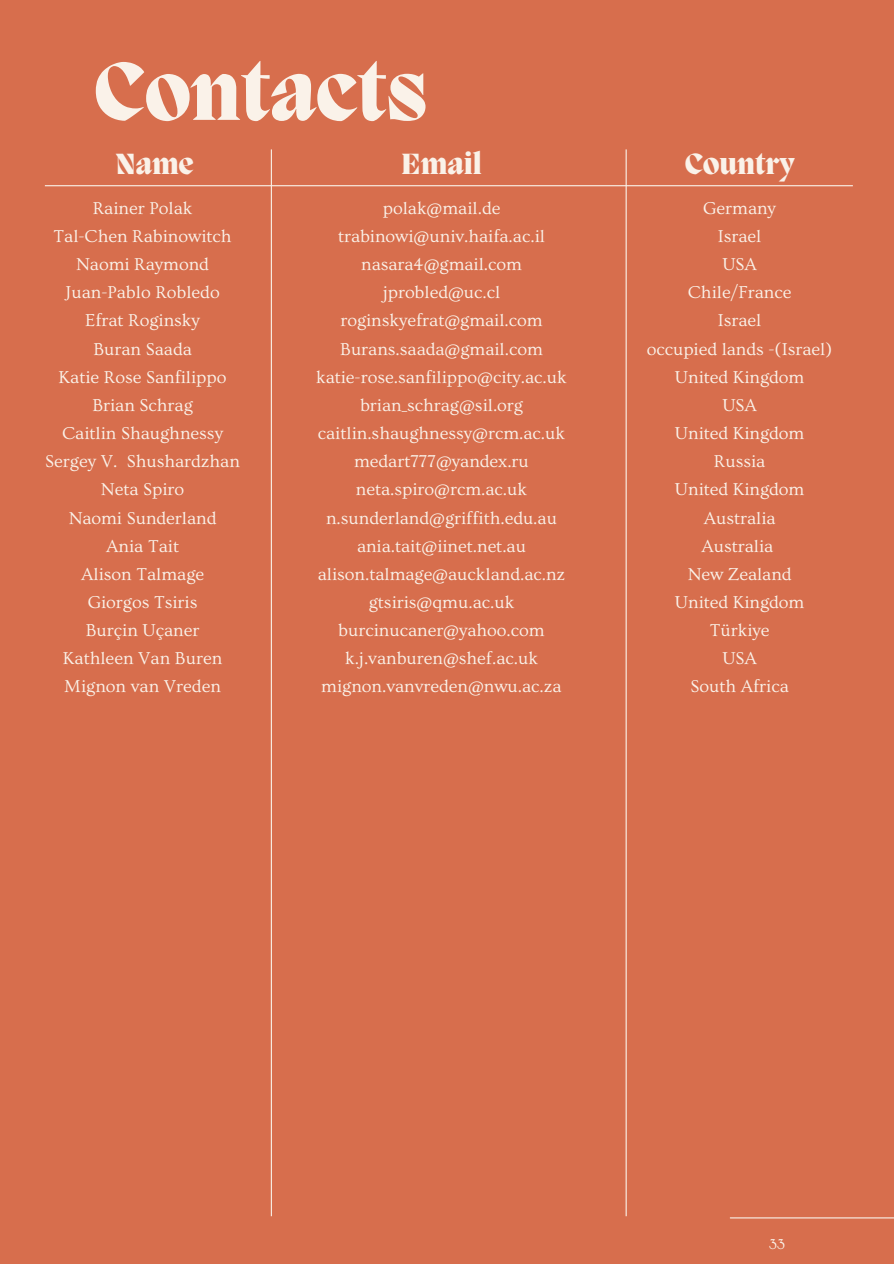
<style>
.page{position:relative;width:894px;height:1264px;background:#fff}
.page>*{position:absolute;margin:0;border:0;box-sizing:border-box;transform-origin:0 0}
.t1{font:800 84px "Migra";color:#faf2e9}
.t2{font:800 30px "Migra";color:#faf2e9}
.t3{font:18px/28.2px "Ovo";color:#faf2e9;text-align:center}
.t4{font:15px "Ovo";color:#faf2e9}
</style>
<div class="page">
<div style="left:0;top:0;width:893px;height:1263px;background:#d76e4d"></div>
<hr style="left:45px;top:185px;width:807px;height:1px;background:#faf2e9">
<hr style="left:271px;top:149px;width:1px;height:1067px;background:#faf2e9">
<hr style="left:625px;top:149px;width:1px;height:1067px;background:#faf2e9">
<hr style="left:730px;top:1217px;width:163px;height:1px;background:#faf2e9">
<h1 class="t1" style="left:94px;top:52px;width:335px">Contacts</h1>
<h2 class="t2" style="left:115px;top:150px;width:80px">Name</h2>
<h2 class="t2" style="left:401px;top:150px;width:82px">Email</h2>
<h2 class="t2" style="left:684px;top:150px;width:111px">Country</h2>
<p class="t3" style="left:316px;top:194px;width:252px">polak@mail.de trabinowi@univ.haifa.ac.il nasara4@gmail.com jprobled@uc.cl roginskyefrat@gmail.com<br>Burans.saada@gmail.com katie-rose.sanfilippo@city.ac.uk brian_schrag@sil.org caitlin.shaughnessy@rcm.ac.uk medart777@yandex.ru neta.spiro@rcm.ac.uk n.sunderland@griffith.edu.au ania.tait@iinet.net.au alison.talmage@auckland.ac.nz gtsiris@qmu.ac.uk burcinucaner@yahoo.com k.j.vanburen@shef.ac.uk mignon.vanvreden@nwu.ac.za</p>
<p class="t3" style="left:646px;top:194px;width:187px">Germany<br>Israel<br>USA<br>Chile/France<br>Israel<br>occupied lands -(Israel)<br>United Kingdom<br>USA<br>United Kingdom<br>Russia<br>United Kingdom<br>Australia<br>Australia<br>New Zealand<br>United Kingdom<br>Türkiye<br>USA<br>South Africa</p>
<p class="t3" style="left:45px;top:194px;width:196px">Rainer Polak<br>Tal-Chen Rabinowitch<br>Naomi Raymond<br>Juan-Pablo Robledo<br>Efrat Roginsky<br>Buran Saada<br>Katie Rose Sanfilippo<br>Brian Schrag<br>Caitlin Shaughnessy<br>Sergey V. Shushardzhan<br>Neta Spiro<br>Naomi Sunderland<br>Ania Tait<br>Alison Talmage<br>Giorgos Tsiris<br>Burçin Uçaner<br>Kathleen Van Buren<br>Mignon van Vreden</p>
<p class="t4" style="left:768px;top:1235px;width:18px">33</p>
</div>
